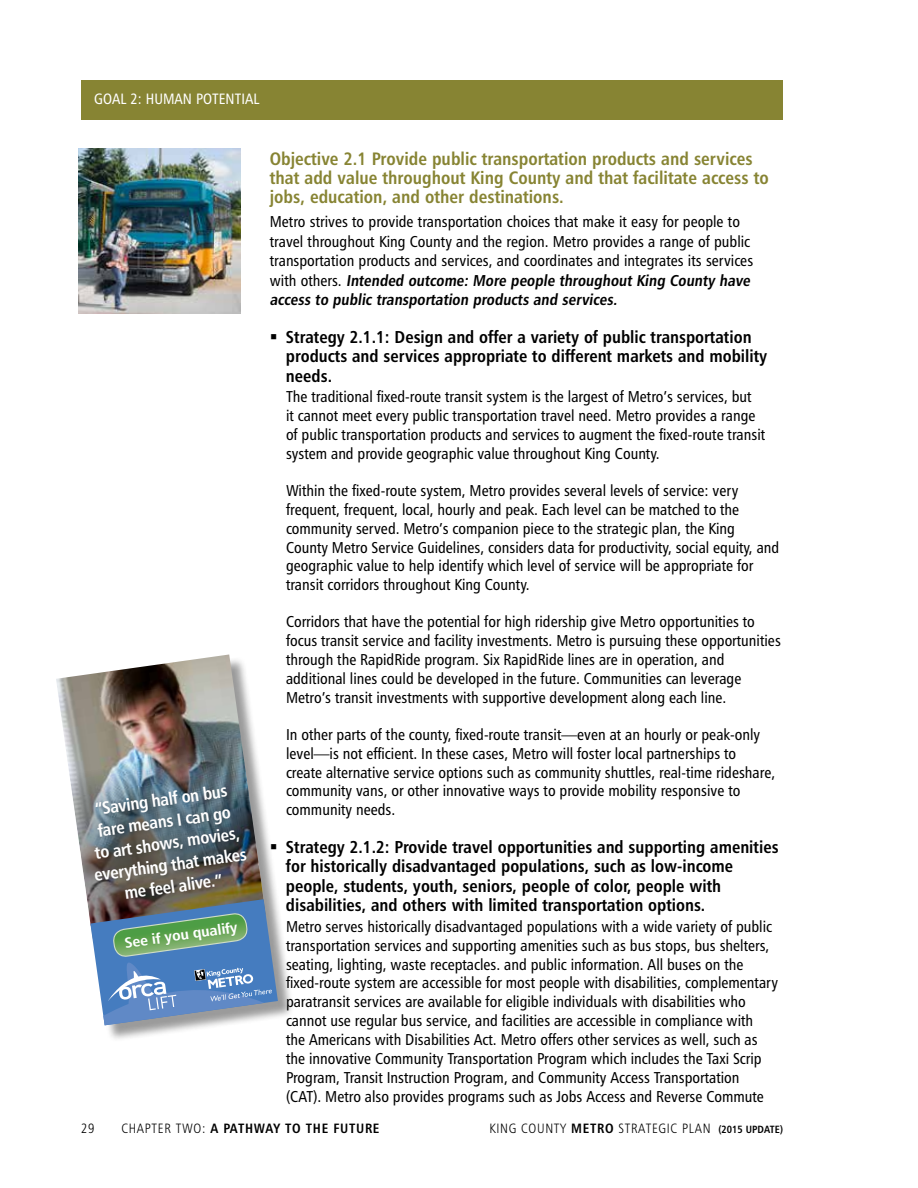
<style>
.page{position:relative;width:918px;height:1188px;background:#fff}
.page>*{position:absolute;margin:0;border:0;box-sizing:border-box;transform-origin:0 0}
.t1{font:18px/19.5px "Humanist 777 BT Bold Condensed B";color:#878433}
.t2{font:17.55px/21.9px "Humanist 777 BT Bold Condensed B";color:#fff;text-align:center}
.t3{font:17.25px/19.5px "Humanist 777 BT Bold Condensed B";color:#000}
.t4{font:15.75px/18.9px "Humanist 777 BT Roman Condensed B";color:#000}
.t5{font:15.75px/19.5px "Humanist 777 BT Bold Condensed B";color:#000}
.t6{font:15px "Humanist 777 BT Roman Condensed B";color:#fff}
.t7{font:14.55px "Humanist 777 BT Bold Condensed B";color:#fff;scale:1.13 1}
.t8{font:13.5px "Humanist 777 BT Light Condensed B";letter-spacing:.05em;color:#000}
.t9{font:13.5px "Humanist 777 BT Bold Condensed B";letter-spacing:.05em;color:#000}
.s1{font-family:"Humanist 777 BT Roman Condensed B"}
.s2{font-family:"Humanist 777 BT Light Condensed B"}
.s3{font-family:"Humanist 777 BT Bold Condensed B"}
.s4{font-family:"Humanist 777 BT Bold Condensed B";font-size:10.5px}
</style>
<div class="page">
<div style="left:81px;top:80px;width:702px;height:39px;background:#878433"></div>
<img style="left:79px;top:148px;width:161px;height:166px">
<div style="left:59px;top:657px;width:236px;height:385px;background:#000;opacity:.4"></div>
<img style="left:56px;top:654px;width:208px;height:272px">
<img style="left:69px;top:749px;width:209px;height:276px">
<p class="t6" style="left:94px;top:89px;width:166px">GOAL 2: HUMAN POTENTIAL</p>
<p class="t2" style="left:84px;top:799px;width:155px;rotate:-8deg">“Saving half on bus fare means I can go<br>to art shows, movies, everything that makes me feel alive.”</p>
<p class="t7" style="left:123px;top:934px;width:102px;rotate:-8deg">See if you qualify</p>
<p class="t1" style="left:270px;top:148px;width:501px">Objective 2.1 Provide public transportation products and services that add value throughout King County and that facilitate access to jobs, education, and other destinations.</p>
<p class="t4" style="left:270px;top:212px;width:485px;line-height:19.5px">Metro strives to provide transportation choices that make it easy for people to travel throughout King County and the region. Metro provides a range of public transportation products and services, and coordinates and integrates its services</p>
<p class="t5" style="left:270px;top:270px;width:485px"><span class="s1">w i t h o t h e rs .</span> Intended outcome: More people throughout King County have access to public transportation products and services.</p>
<p class="t3" style="left:286px;top:327px;width:483px">Strategy 2.1.1: Design and offer a variety of public transportation products and services appropriate to different markets and mobility needs.</p>
<p class="t4" style="left:286px;top:387px;width:481px">The traditional fixed-route transit system is the largest of Metro’s services, but<br>it cannot meet every public transportation travel need. Metro provides a range of public transportation products and services to augment the fixed-route transit system and provide geographic value throughout King County.</p>
<p class="t4" style="left:286px;top:481px;width:495px">Within the fixed-route system, Metro provides several levels of service: very frequent, frequent, local, hourly and peak. Each level can be matched to the community served. Metro’s companion piece to the strategic plan, the King County Metro Service Guidelines, considers data for productivity, social equity, and geographic value to help identify which level of service will be appropriate for transit corridors throughout King County.</p>
<p class="t4" style="left:286px;top:612px;width:496px">Corridors that have the potential for high ridership give Metro opportunities to focus transit service and facility investments. Metro is pursuing these opportunities through the RapidRide program. Six RapidRide lines are in operation, and additional lines could be developed in the future. Communities can leverage Metro’s transit investments with supportive development along each line.</p>
<p class="t4" style="left:286px;top:725px;width:491px">In other parts of the county, fixed-route transit—even at an hourly or peak-only level—is not efficient. In these cases, Metro will foster local partnerships to create alternative service options such as community shuttles, real-time rideshare, community vans, or other innovative ways to provide mobility responsive to community needs.</p>
<p class="t3" style="left:286px;top:837px;width:494px">Strategy 2.1.2: Provide travel opportunities and supporting amenities for historically disadvantaged populations, such as low-income people, students, youth, seniors, people of color, people with disabilities, and others with limited transportation options.</p>
<p class="t4" style="left:286px;top:917px;width:494px">Metro serves historically disadvantaged populations with a wide variety of public transportation services and supporting amenities such as bus stops, bus shelters, seating, lighting, waste receptacles. and public information. All buses on the fixed-route system are accessible for most people with disabilities, complementary paratransit services are available for eligible individuals with disabilities who cannot use regular bus service, and facilities are accessible in compliance with<br>the Americans with Disabilities Act. Metro offers other services as well, such as the innovative Community Transportation Program which includes the Taxi Scrip Program, Transit Instruction Program, and Community Access Transportation (CAT). Metro also provides programs such as Jobs Access and Reverse Commute</p>
<p class="t8" style="left:81px;top:1120px;width:15px">29</p>
<p class="t9" style="left:122px;top:1120px;width:260px"><span class="s2">CHAPTER TWO:</span> A PATHWAY TO THE FUTURE</p>
<p class="t8" style="left:490px;top:1120px;width:295px">KING COUNTY <span class="s3">METRO</span> STRATEGIC PLAN <span class="s4">(2015 UPDATE)</span></p>
</div>
